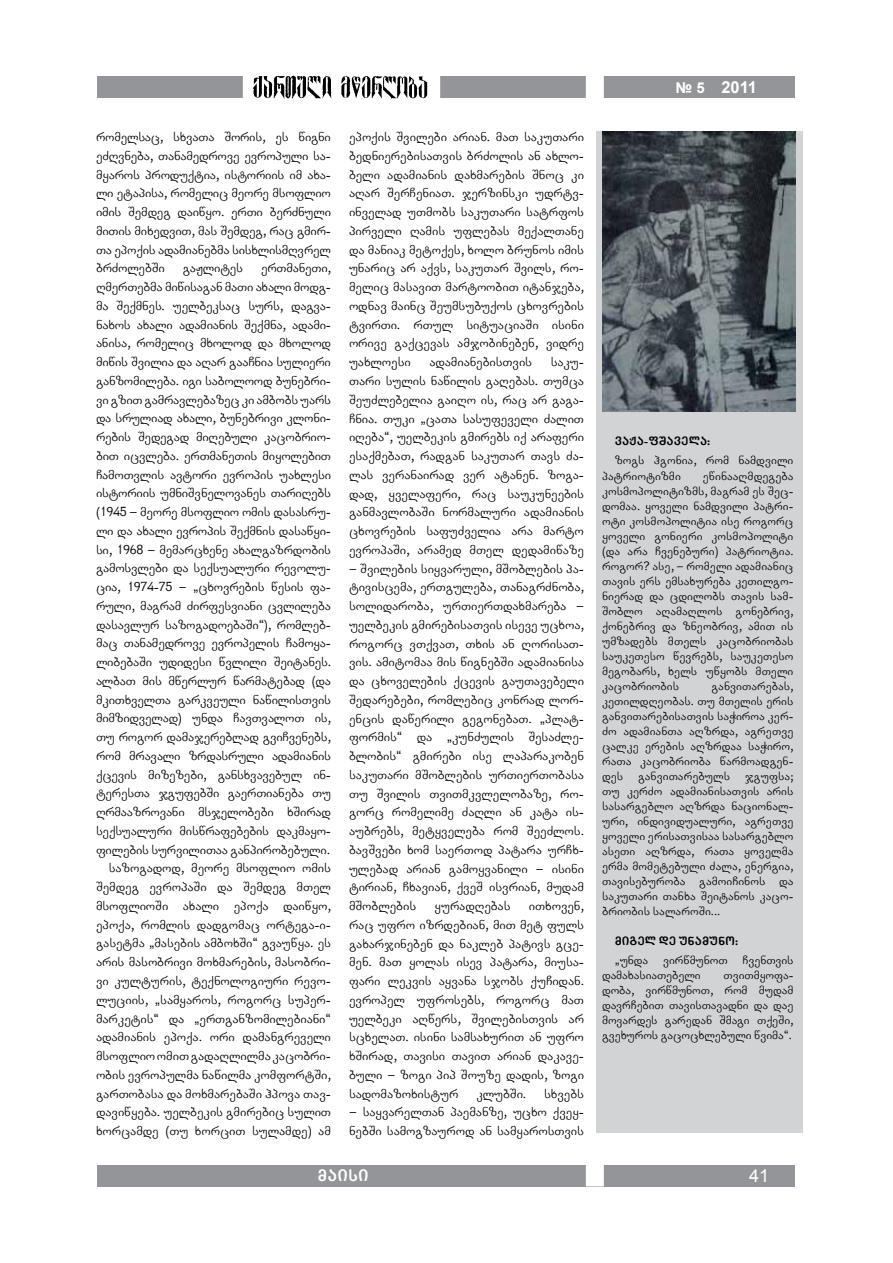
<style>
.page{position:relative;width:893px;height:1263px;background:#fff}
.page>*{position:absolute;margin:0;border:0;box-sizing:border-box;transform-origin:0 0}
.t1{font:18px "Arial";color:#fff}
.t2{font:700 16.5px "Arial";color:#fff}
.t3{font:700 16.5px "Kolhety Mt";color:#fff}
.t4{font:13.05px/18.8px "Kolhety Normal";letter-spacing:-.02em;color:#000;text-align:justify}
.t5{font:12px/15px "Kolhety Normal";letter-spacing:-.01em;color:#000}
.t6{font:700 12px "Kolhety Mt";letter-spacing:-.01em;color:#000}
.s1{font-size:15px}
</style>
<div class="page">
<div style="left:98px;top:77px;width:697px;height:21px;background:#939598"></div>
<div style="left:98px;top:1165px;width:697px;height:21px;background:#939598"></div>
<div style="left:586px;top:1165px;width:18px;height:21px;background:#fff;border:2px solid #fff"></div>
<div style="left:586px;top:76px;width:18px;height:23px;background:#fff;border:2px solid #fff"></div>
<div style="left:243px;top:74px;width:197px;height:26px;background:#fff"></div>
<img style="left:252px;top:75px;width:176px;height:24px">
<div style="left:596px;top:132px;width:206px;height:1001px;background:#d1d3d4"></div>
<img style="left:602px;top:132px;width:193px;height:280px">
<p class="t4" style="left:96px;top:128px;width:237px">ROMELSAC, SXVATA SORIS, ES WIGNI EZRVNEBA, TANAMEDROVE EVROPULI SA-MYAROS PRODUQTIA, ISTORIIS IM AXA-LI ETAPISA, ROMELIC MEORE MSOFLIO IMIS SEMDEG DAIWYO. ERTI BERZNULI MITIS MIXEDVIT, MAS SEMDEG, RAC GMIR-TA EPOQIS ADAMIANEBMA SISXLISMRVREL BRZOLEBSI</p>
<p class="t4" style="left:96px;top:259px;width:237px;text-align:right">ERTMANETI,<br>RMERTEBMA MIWISAGAN MATI AXALI MODG-MA SEQMNES. UELBEKSAC SURS, DAGVA-NAXOS AXALI ADAMIANIS SEQMNA, ADAMI-ANISA, ROMELIC MXOLOD DA MXOLOD MIWIS SVILIA DA ARAR GAACNIA SULIERI GANZOMILEBA. IGI SABOLOOD BUNEBRI-VI GZIT GAMRAVLEBAZEC KI AMBOBS UARS DA SRULIAD AXALI, BUNEBRIVI KLONI-REBIS SEDEGAD MIREBULI KACOBRIO-BIT ICVLEBA. ERTMANETIS MIYOLEBIT CAMOTVLIS AVTORI EVROPIS UAXLESI ISTORIIS UMNISVNELOVANES TARIREBS (1945 – MEORE MSOFLIO OMIS DASASRU-LI DA AXALI EVROPIS SEQMNIS DASAWYI-SI, 1968 – MEMARCXENE AXALGAZRDOBIS GAMOSVLEBI DA SEQSUALURI REVOLU-CIA, 1974-75 – `CXOVREBIS WESIS FA-RULI, MAGRAM ZIRFESVIANI CVLILEBA DASAVLUR SAZOGADOEBASI~), ROMLEB-MAC TANAMEDROVE EVROPELIS CAMOYA-LIBEBASI UDIDESI WVLILI SEITANES.<br>ALBAT MIS MWERLUR WARMATEBAD (DA MKITXVELTA GARKVEULI NAWILISTVIS MIMZIDVELAD) UNDA CAVTVALOT IS, TU ROGOR DAMAJEREBLAD GVICVENEBS, ROM MRAVALI ZRDASRULI ADAMIANIS QCEVIS MIZEZEBI, GANSXVAVEBUL IN-TERESTA JGUFEBSI GAERTIANEBA TU RRMAAZROVANI MSJELOBEBI XSIRAD SEQSUALURI MISWRAFEBEBIS DAKMAYO-FILEBIS SURVILITAA GANPIROBEBULI.<br>SAZOGADOD, MEORE MSOFLIO OMIS SEMDEG EVROPASI DA SEMDEG MTEL MSOFLIOSI AXALI EPOQA DAIWYO, EPOQA, ROMLIS DADGOMAC ORTEGA-I-GASETMA `MASEBIS AMBOXSI~ GVAUWYA. ES ARIS MASOBRIVI MOXMAREBIS, MASOBRI-VI KULTURIS, TEQNOLOGIURI REVO-LUCIIS, `SAMYAROS, ROGORC SUPER-MARKETIS~ DA `ERTGANZOMILEBIANI~ ADAMIANIS EPOQA. ORI DAMANGREVELI MSOFLIO OMIT GADARLILMA KACOBRI-OBIS EVROPULMA NAWILMA KOMFORTSI, GARTOBASA DA MOXMAREBASI HPOVA TAV-DAVIWYEBA. UELBEKIS GMIREBIC SULIT XORCAMDE (TU XORCIT SULAMDE) AM</p>
<p class="t4" style="left:183px;top:259px;width:62px">GAJLITES</p>
<p class="t4" style="left:349px;top:128px;width:237px">EPOQIS SVILEBI ARIAN. MAT SAKUTARI BEDNIEREBISATVIS BRZOLIS AN AXLO-BELI ADAMIANIS DAXMAREBIS SNOC KI ARAR SERCENIAT. JERZINSKI UDRTV-INVELAD UTMOBS SAKUTARI SATRFOS PIRVELI RAMIS UFLEBAS MEQALTANE DA MANIAK METOQES, XOLO BRUNOS IMIS UNARIC AR AQVS, SAKUTAR SVILS, RO-MELIC MASAVIT MARTOOBIT ITANJEBA, ODNAV MAINC SEUMSUBUQOS CXOVREBIS TVIRTI. RTUL SITUACIASI ISINI ORIVE GAQCEVAS AMJOBINEBEN, VIDRE UAXLOESI</p>
<p class="t4" style="left:349px;top:353px;width:237px;text-indent:202px">SAKU-TARI SULIS NAWILIS GAREBAS. TUMCA SEUZLEBELIA GAIRO IS, RAC AR GAGA-CNIA. TUKI `CATA SASUFEVELI ZALIT IREBA~, UELBEKIS GMIREBS IQ ARAFERI ESAQMEBAT, RADGAN SAKUTAR TAVS ZA-LAS VERANAIRAD VER ATANEN. ZOGA-DAD, YVELAFERI, RAC SAUKUNEEBIS GANMAVLOBASI NORMALURI ADAMIANIS CXOVREBIS SAFUZVELIA ARA MARTO EVROPASI, ARAMED MTEL DEDAMIWAZE</p>
<p class="t4" style="left:349px;top:560px;width:237px">– SVILEBIS SIYVARULI, MSOBLEBIS PA-TIVISCEMA, ERTGULEBA, TANAGRZNOBA, SOLIDAROBA, URTIERTDAXMAREBA – UELBEKIS GMIREBISATVIS ISEVE UCXOA, ROGORC VTQVAT, TXIS AN RORISAT-VIS. AMITOMAA MIS WIGNEBSI ADAMIANISA DA CXOVELEBIS QCEVIS GAUTAVEBELI SEDAREBEBI, ROMLEBIC KONRAD LOR-ENCIS DAWERILI GEGONEBAT. `PLAT-FORMIS~ DA `KUNZULIS SESAZLE-BLOBIS~ GMIREBI ISE LAPARAKOBEN SAKUTARI MSOBLEBIS URTIERTOBASA TU SVILIS TVITMKVLELOBAZE, RO-GORC ROMELIME ZARLI AN KATA IS-AUBREBS, METYVELEBA ROM SEEZLOS.<br>BAVSVEBI XOM SAERTOD PATARA URCX-ULEBAD ARIAN GAMOYVANILI – ISINI TIRIAN, CXAVIAN, QVES ISVRIAN, MUDAM MSOBLEBIS</p>
<p class="t4" style="left:429px;top:353px;width:104px">ADAMIANEBISTVIS</p>
<p class="t4" style="left:349px;top:897px;width:237px;text-indent:180px">ITXOVEN, RAC UFRO IZRDEBIAN, MIT MET FULS GAXARJINEBEN DA NAKLEB PATIVS GCE-MEN. MAT YOLAS ISEV PATARA, MIUSA-FARI LEKVIS AYVANA SJOBS QUCIDAN.<br>EVROPEL UFROSEBS, ROGORC MAT UELBEKI ARWERS, SVILEBISTVIS AR SCXELAT. ISINI SAMSAXURIT AN UFRO XSIRAD, TAVISI TAVIT ARIAN DAKAVE-BULI – ZOGI PIP SOUZE DADIS, ZOGI SADOMAZOXISTUR</p>
<p class="t4" style="left:435px;top:897px;width:78px">YURADREBAS</p>
<p class="t4" style="left:476px;top:1085px;width:51px">KLUBSI.</p>
<p class="t4" style="left:544px;top:1085px;width:41px">SXVEBS</p>
<p class="t4" style="left:349px;top:1104px;width:237px">– SAYVARELTAN PAEMANZE, UCXO QVEY-<br>NEBSI SAMOGZAUROD AN SAMYAROSTVIS</p>
<p class="t2" style="left:675px;top:77px;width:83px"><span class="s1">№ 5</span> 2011</p>
<p class="t6" style="left:615px;top:435px;width:97px">VAJA-FSAVELA:</p>
<p class="t5" style="left:602px;top:454px;width:193px;text-indent:13px">ZOGS HGONIA, ROM NAMDVILI<br>PATRIOTIZMI</p>
<p class="t5" style="left:602px;top:469px;width:193px;text-align:justify;text-indent:101px">EWINAARMDEGEBA KOSMOPOLITIZMS, MAGRAM ES SEC-DOMAA. YOVELI NAMDVILI PATRI-OTI KOSMOPOLITIA ISE ROGORC YOVELI GONIERI KOSMOPOLITI (DA ARA CVENEBURI) PATRIOTIA.<br>ROGOR? ASE, – ROMELI ADAMIANIC TAVIS ERS EMSAXUREBA KETILGO-NIERAD DA CDILOBS TAVIS SAM-SOBLO ARAMARLOS GONEBRIV, QONEBRIV DA ZNEOBRIV, AMIT IS UMZADEBS MTELS KACOBRIOBAS SAUKETESO WEVREBS, SAUKETESO MEGOBARS, XELS UWYOBS MTELI KACOBRIOBIS</p>
<p class="t5" style="left:602px;top:679px;width:193px;text-align:justify;text-indent:109px">GANVITAREBAS, KETILDREOBAS. TU MTELIS ERIS GANVITAREBISATVIS SAWIROA KER-ZO ADAMIANTA ARZRDA, AGRETVE CALKE EREBIS ARZRDAA SAWIRO, RATA KACOBRIOBA WARMOADGEN-DES GANVITAREBULS JGUFSA; TU KERZO ADAMIANISATVIS ARIS SASARGEBLO ARZRDA NACIONAL-URI, INDIVIDUALURI, AGRETVE YOVELI ERISATVISAA SASARGEBLO ASETI ARZRDA, RATA YOVELMA ERMA MOMETEBULI ZALA, ENERGIA, TAVISEBUROBA GAMOICINOS DA SAKUTARI TANXA SEITANOS KACO-BRIOBIS SALAROSI...</p>
<p class="t6" style="left:615px;top:934px;width:125px">MIGEL DE UNAMUNO:</p>
<p class="t5" style="left:602px;top:953px;width:193px;text-indent:13px">`UNDA VIRWMUNOT CVENTVIS<br>DAMAXASIATEBELI</p>
<p class="t5" style="left:602px;top:968px;width:193px;text-indent:122px">TVITMYOFA-<br>DOBA, VIRWMUNOT, ROM MUDAM<br>DAVRCEBIT TAVISTAVADNI DA DAE<br>MOVARDES GAREDAN SMAGI TQESI,<br>GVEXUROS GACOCXLEBULI WVIMA~.</p>
<p class="t3" style="left:317px;top:1167px;width:53px">MAISI</p>
<h1 class="t1" style="left:749px;top:1164px;width:22px">41</h1>
</div>
